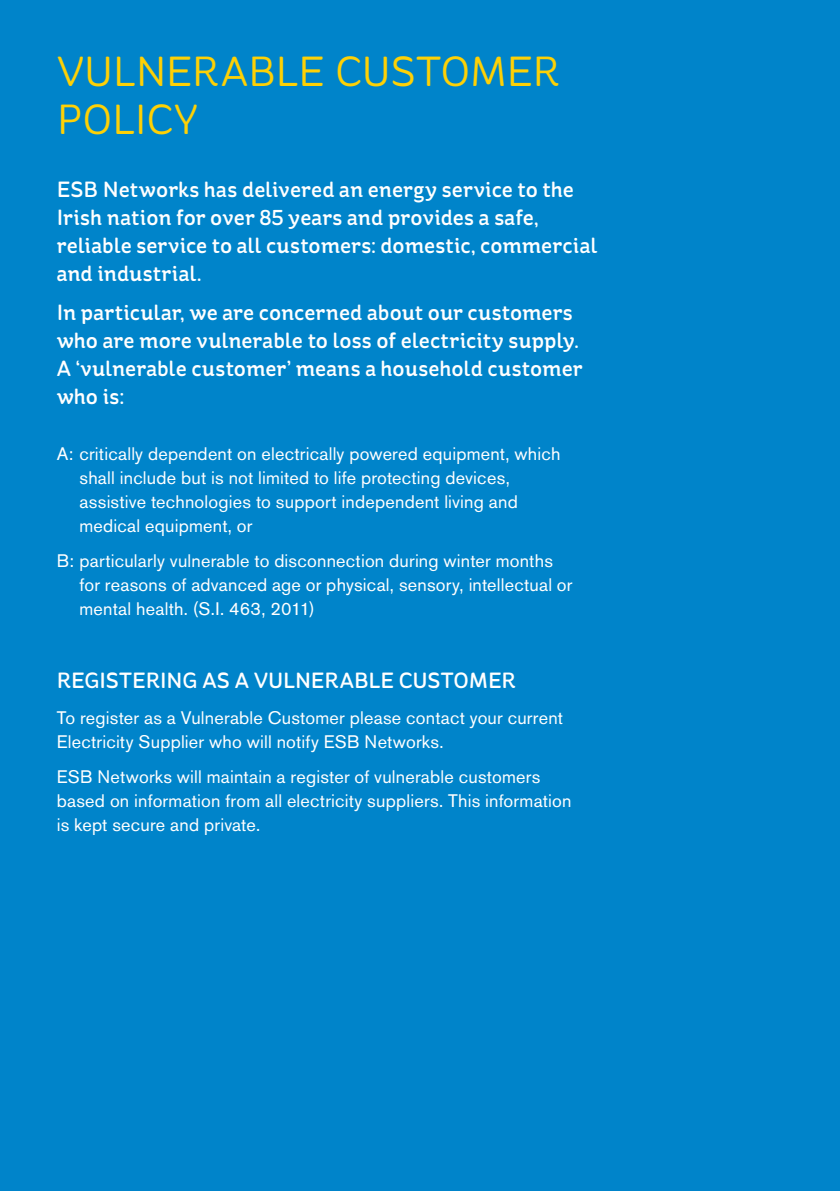
<style>
.page{position:relative;width:840px;height:1191px;background:#fff}
.page>*{position:absolute;margin:0;border:0;box-sizing:border-box;transform-origin:0 0}
.t1{font:42px/48px "St Ryde";letter-spacing:-.01em;color:#fed105}
.t2{font:500 22px/28px "St Ryde";letter-spacing:.005em;color:#fff}
.t3{font:18px/24px "Akzidenz Grotesk BE";letter-spacing:.01em;color:#fff}
</style>
<div class="page">
<div style="left:0;top:0;width:839px;height:1191px;background:#0084ca"></div>
<h1 class="t1" style="left:57px;top:48px;width:505px">VULNERABLE CUSTOMER<br>POLICY</h1>
<p class="t2" style="left:57px;top:176px;width:541px">ESB Networks has delivered an energy service to the Irish nation for over 85 years and provides a safe, reliable service to all customers: domestic, commercial and industrial.</p>
<p class="t2" style="left:57px;top:299px;width:527px">In particular, we are concerned about our customers who are more vulnerable to loss of electricity supply.<br>A ‘vulnerable customer’ means a household customer who is:</p>
<p class="t3" style="left:79px;top:442px;width:482px;text-indent:-23px">A: critically dependent on electrically powered equipment, which shall include but is not limited to life protecting devices, assistive technologies to support independent living and medical equipment, or</p>
<p class="t3" style="left:79px;top:549px;width:494px;text-indent:-23px">B: particularly vulnerable to disconnection during winter months for reasons of advanced age or physical, sensory, intellectual or mental health. (S.I. 463, 2011)</p>
<p class="t2" style="left:57px;top:667px;width:460px">REGISTERING AS A VULNERABLE CUSTOMER</p>
<p class="t3" style="left:57px;top:705px;width:507px">To register as a Vulnerable Customer please contact your current<br>Electricity Supplier who will notify ESB Networks.</p>
<p class="t3" style="left:57px;top:764px;width:516px">ESB Networks will maintain a register of vulnerable customers based on information from all electricity suppliers. This information is kept secure and private.</p>
</div>
